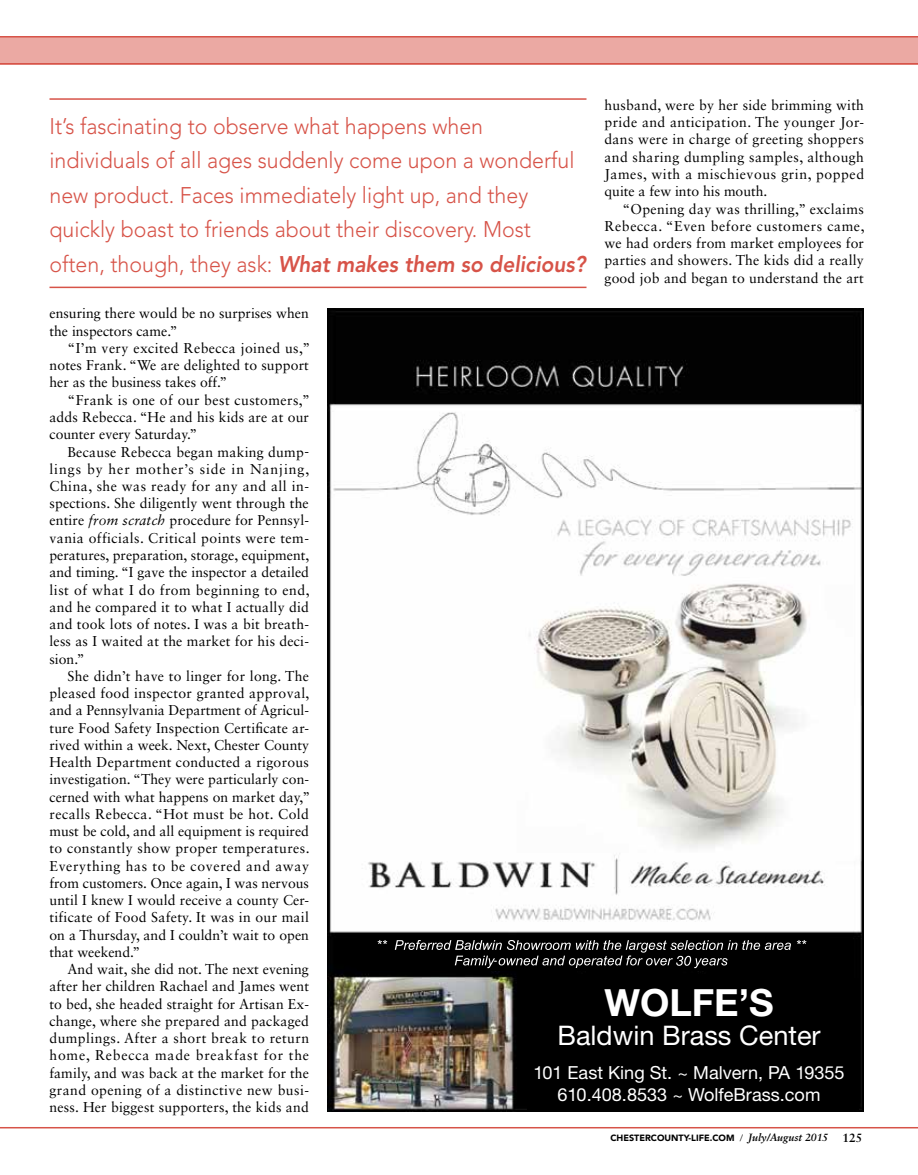
<style>
.page{position:relative;width:918px;height:1175px;background:#fff}
.page>*{position:absolute;margin:0;border:0;box-sizing:border-box;transform-origin:0 0}
.t1{font:700 37.5px "Helvetica Neue LT Std";color:#fff}
.t2{font:27px "Helvetica Neue LT Std";color:#fff}
.t3{font:300 22.5px/34.5px "Avenir LT Std";color:#d75348;scale:.95 1}
.t4{font:18px/21.6px "Helvetica Neue LT Std";color:#fff;text-align:center}
.t5{font:14.25px/17.2px "Sabon LT Std";letter-spacing:.01em;color:#000;text-align:justify}
.t6{font:13.5px "Helvetica Neue LT Std";color:#fff;scale:.67 1}
.t7{font:900 9px "Avenir LT Std";color:#000}
.s1{font-weight:800;font-style:italic}
.s2{font-style:italic}
.s3{font-weight:300}
.s4{font-family:"Sabon LT Std";font-weight:700;font-style:italic;font-size:10.5px}
.s5{font-family:"Sabon LT Std";font-weight:700;font-size:12px}
</style>
<div class="page">
<div style="left:0;top:37px;width:918px;height:27px;background:#eba9a3"></div>
<hr style="left:0;top:1126px;width:918px;height:2px;background:#d75348">
<hr style="left:0;top:36px;width:918px;height:2px;background:#d75348">
<hr style="left:0;top:63px;width:918px;height:1px;background:#d75348">
<hr style="left:50px;top:98px;width:536px;height:2px;background:#d75348">
<hr style="left:50px;top:286px;width:536px;height:2px;background:#d75348">
<img style="left:327px;top:308px;width:537px;height:803px">
<div style="left:357px;top:937px;width:472px;height:34px;background:#000"></div>
<div style="left:527px;top:978px;width:332px;height:131px;background:#000"></div>
<svg style="left:378px;top:940px;width:9px;height:4px"></svg>
<svg style="left:797px;top:940px;width:9px;height:4px"></svg>
<svg style="left:395px;top:940px;width:396px;height:28px"></svg>
<p class="t3" style="left:50px;top:109px;width:566px">It’s fascinating to observe what happens when individuals of all ages suddenly come upon a wonderful new product. Faces immediately light up, and they quickly boast to friends about their discovery. Most often, though, they ask: <span class="s1">What makes them so delicious?</span></p>
<p class="t5" style="left:604px;top:96px;width:261px">husband, were by her side brimming with pride and anticipation. The younger Jor&shy;dans were in charge of greeting shoppers and sharing dumpling samples, although James, with a mischievous grin, popped quite a few into his mouth.</p>
<p class="t5" style="left:604px;top:200px;width:262px;text-indent:18px">“Opening day was thrilling,” exclaims Rebecca. “Even before customers came, we had orders from market employees for parties and showers. The kids did a really good job and began to understand the art</p>
<p class="t5" style="left:50px;top:305px;width:261px">ensuring there would be no surprises when the inspectors came.”</p>
<p class="t5" style="left:50px;top:339px;width:262px;text-indent:18px">“I’m very excited Rebecca joined us,” notes Frank. “We are delighted to support her as the business takes off.”</p>
<p class="t5" style="left:50px;top:391px;width:262px;text-indent:18px">“Frank is one of our best customers,” adds Rebecca. “He and his kids are at our counter every Saturday.”</p>
<p class="t5" style="left:50px;top:443px;width:262px;text-indent:18px">Because Rebecca began making dump&shy;lings by her mother’s side in Nanjing, China, she was ready for any and all in&shy;spections. She diligently went through the entire <span class="s2">from scratch</span> procedure for Pennsyl&shy;vania officials. Critical points were tem&shy;peratures, preparation, storage, equipment, and timing. “I gave the inspector a detailed list of what I do from beginning to end, and he compared it to what I actually did and took lots of notes. I was a bit breath&shy;less as I waited at the market for his deci&shy;sion.”</p>
<p class="t5" style="left:50px;top:667px;width:262px;text-indent:18px">She didn’t have to linger for long. The pleased food inspector granted approval, and a Pennsylvania Department of Agricul&shy;ture Food Safety Inspection Certificate ar&shy;rived within a week. Next, Chester County Health Department conducted a rigorous investigation. “They were particularly con&shy;cerned with what happens on market day,” recalls Rebecca. “Hot must be hot. Cold must be cold, and all equipment is required to constantly show proper temperatures.<br>Everything has to be covered and away from customers. Once again, I was nervous until I knew I would receive a county Cer&shy;tificate of Food Safety. It was in our mail on a Thursday, and I couldn’t wait to open that weekend.”</p>
<p class="t5" style="left:50px;top:960px;width:261px;text-indent:18px">And wait, she did not. The next evening after her children Rachael and James went to bed, she headed straight for Artisan Ex&shy;change, where she prepared and packaged dumplings. After a short break to return home, Rebecca made breakfast for the family, and was back at the market for the grand opening of a distinctive new busi&shy;ness. Her biggest supporters, the kids and</p>
<p class="t6" style="left:494px;top:952px;width:7px">-</p>
<h1 class="t1" style="left:604px;top:979px;width:171px">WOLFE’S</h1>
<h2 class="t2" style="left:557px;top:1019px;width:265px">Baldwin Brass Center</h2>
<p class="t4" style="left:533px;top:1061px;width:313px">101 East King St. ~ Malvern, PA 19355<br>610.408.8533 ~ WolfeBrass.com</p>
<p class="t7" style="left:610px;top:1132px;width:254px">CHESTERCOUNTY-LIFE.COM <span class="s3">/</span> <span class="s4">July/August 2015</span> <span class="s5">125</span></p>
</div>
